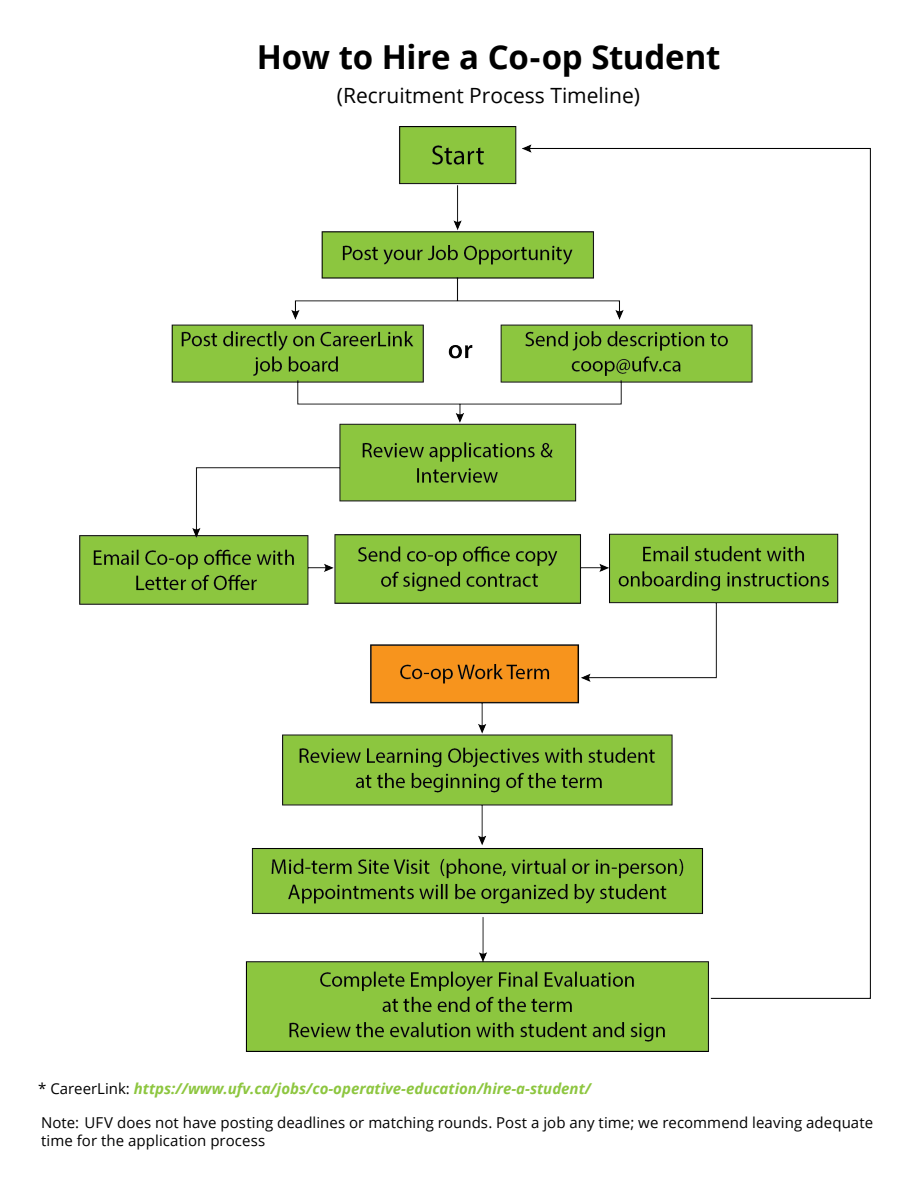
<style>
.page{position:relative;width:918px;height:1188px;background:#fff}
.page>*{position:absolute;margin:0;border:0;box-sizing:border-box;transform-origin:0 0}
.t1{font:700 33px "Open Sans";letter-spacing:-.01em;color:#000}
.t2{font:21px "Open Sans";color:#000}
.t3{font:15px/18px "Open Sans";letter-spacing:.005em;color:#000}
.t4{font:italic 700 15px "Open Sans";color:#8dc63f}
.s1{font-weight:400;font-style:normal;color:#000}
</style>
<div class="page">
<img style="left:79px;top:127px;width:791px;height:924px">
<h1 class="t1" style="left:257px;top:33px;width:465px">How to Hire a Co-op Student</h1>
<h2 class="t2" style="left:337px;top:81px;width:305px">(Recruitment Process Timeline)</h2>
<p class="t4" style="left:38px;top:1078px;width:554px"><span class="s1">* CareerLink:</span> https://www.ufv.ca/jobs/co-operative-education/hire-a-student/</p>
<p class="t3" style="left:41px;top:1113px;width:834px">Note: UFV does not have posting deadlines or matching rounds. Post a job any time; we recommend leaving adequate time for the application process</p>
</div>
